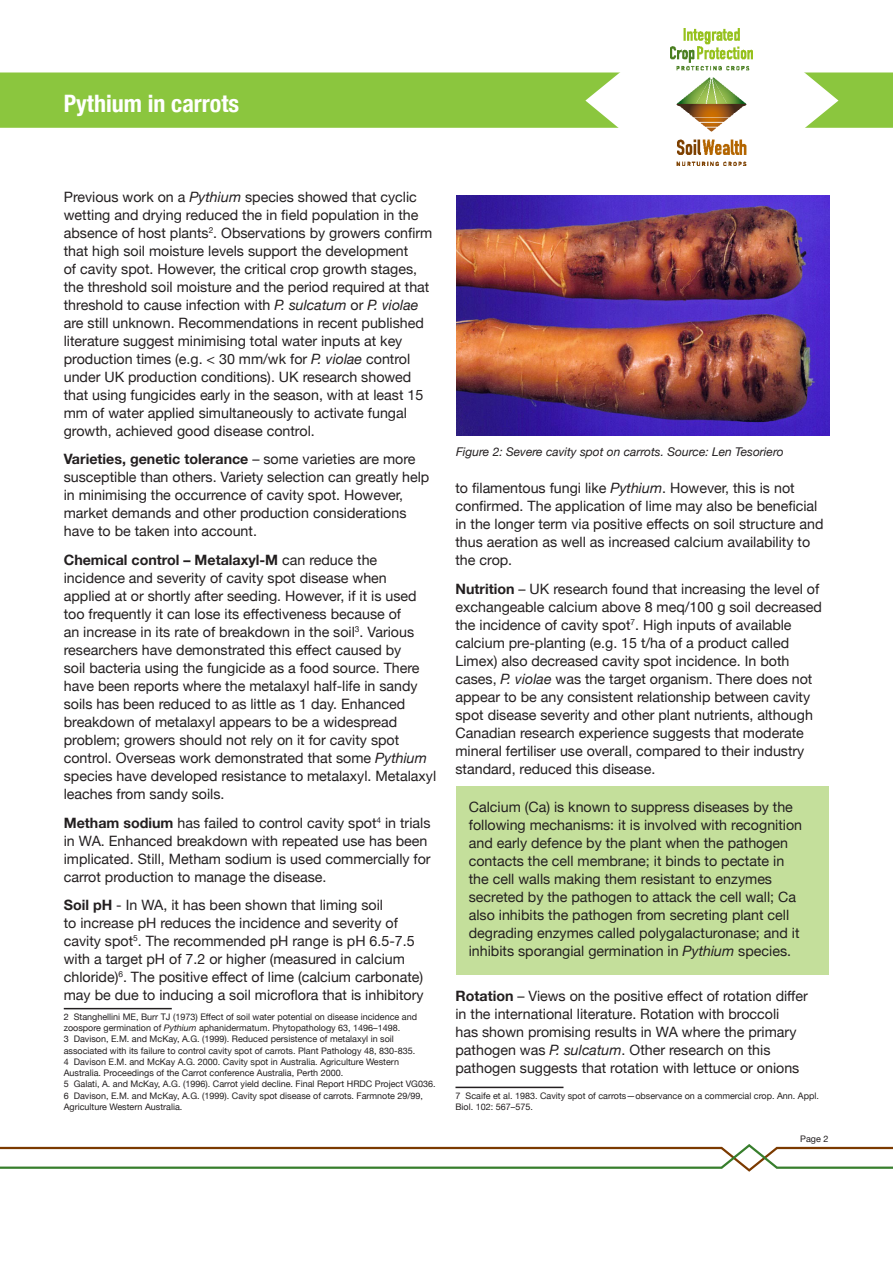
<style>
.page{position:relative;width:893px;height:1263px;background:#fff}
.page>*{position:absolute;margin:0;border:0;box-sizing:border-box;transform-origin:0 0}
.Sub_title{font:700 condensed 24px "Helvetica Neue";color:#fff}
.Body_copy{font:14.25px/18px "Helvetica Neue";color:#231f20}
.Body_copy-2{font:italic 12px "Helvetica Neue";color:#231f20}
.Body_copy-3{font:9px/11.2px "Helvetica Neue";color:#231f20}
.s1{font-style:italic}
.s2{font-weight:700}
</style>
<div class="page">
<svg style="left:0;top:1144px;width:893px;height:28px"></svg>
<div style="left:0;top:72px;width:893px;height:56px;background:#8bc63e"></div>
<svg style="left:585px;top:28px;width:253px;height:176px"></svg>
<img style="left:670px;top:29px;width:82px;height:136px">
<hr style="left:64px;top:1008px;width:108px;height:1px;background:#231f20">
<hr style="left:455px;top:1087px;width:108px;height:1px;background:#231f20">
<img style="left:457px;top:196px;width:372px;height:240px">
<div style="left:456px;top:786px;width:372px;height:189px;background:#c4df9b"></div>
<p class="Sub_title" style="left:64px;top:84px;width:177px">Pythium in carrots</p>
<p class="Body_copy" style="left:64px;top:188px;width:370px">Previous work on a <span class="s1">Pythium</span> species showed that cyclic wetting and drying reduced the in field population in the absence of host plants<sup>2</sup>. Observations by growers confirm that high soil moisture levels support the development<br>of cavity spot. However, the critical crop growth stages, the threshold soil moisture and the period required at that threshold to cause infection with <span class="s1">P. sulcatum</span> or <span class="s1">P. violae </span>are still unknown. Recommendations in recent published literature suggest minimising total water inputs at key production times (e.g. &lt; 30 mm/wk for <span class="s1">P. violae</span> control under UK production conditions). UK research showed that using fungicides early in the season, with at least 15 mm of water applied simultaneously to activate fungal growth, achieved good disease control.</p>
<p class="Body_copy" style="left:64px;top:451px;width:367px"><span class="s2">Varieties, genetic tolerance</span> – some varieties are more susceptible than others. Variety selection can greatly help in minimising the occurrence of cavity spot. However, market demands and other production considerations have to be taken into account.</p>
<p class="Body_copy" style="left:64px;top:552px;width:374px"><span class="s2">Chemical control – Metalaxyl-M</span> can reduce the incidence and severity of cavity spot disease when applied at or shortly after seeding. However, if it is used too frequently it can lose its effectiveness because of<br>an increase in its rate of breakdown in the soil<sup>3</sup>. Various researchers have demonstrated this effect caused by<br>soil bacteria using the fungicide as a food source. There have been reports where the metalaxyl half-life in sandy soils has been reduced to as little as 1 day. Enhanced breakdown of metalaxyl appears to be a widespread problem; growers should not rely on it for cavity spot control. Overseas work demonstrated that some <span class="s1">Pythium </span>species have developed resistance to metalaxyl. Metalaxyl leaches from sandy soils.</p>
<p class="Body_copy" style="left:64px;top:814px;width:368px"><span class="s2">Metham sodium</span> has failed to control cavity spot<sup>4</sup> in trials in WA. Enhanced breakdown with repeated use has been implicated. Still, Metham sodium is used commercially for carrot production to manage the disease.</p>
<p class="Body_copy" style="left:64px;top:897px;width:361px"><span class="s2">Soil pH</span> - In WA, it has been shown that liming soil<br>to increase pH reduces the incidence and severity of cavity spot<sup>5</sup>. The recommended pH range is pH 6.5-7.5 with a target pH of 7.2 or higher (measured in calcium chloride)<sup>6</sup>. The positive effect of lime (calcium carbonate) may be due to inducing a soil microflora that is inhibitory</p>
<p class="Body_copy-3" style="left:64px;top:1011px;width:355px">2 Stanghellini ME, Burr TJ (1973) Effect of soil water potential on disease incidence and zoospore germination of <span class="s1">Pythium</span> aphanidermatum. Phytopathology 63, 1496–1498.</p>
<p class="Body_copy-3" style="left:64px;top:1034px;width:353px">3 Davison, E.M. and McKay, A.G. (1999). Reduced persistence of metalaxyl in soil associated with its failure to control cavity spot of carrots. Plant Pathology 48, 830-835.</p>
<p class="Body_copy-3" style="left:64px;top:1056px;width:337px">4 Davison E.M. and McKay A.G. 2000. Cavity spot in Australia. Agriculture Western<br>Australia. Proceedings of the Carrot conference Australia, Perth 2000.</p>
<p class="Body_copy-3" style="left:64px;top:1079px;width:373px">5 Galati, A. and McKay, A.G. (1996). Carrot yield decline. Final Report HRDC Project VG036.</p>
<p class="Body_copy-3" style="left:64px;top:1090px;width:361px">6 Davison, E.M. and McKay, A.G. (1999). Cavity spot disease of carrots. Farmnote 29/99,<br>Agriculture Western Australia.</p>
<p class="Body_copy-2" style="left:456px;top:443px;width:329px">Figure 2: Severe cavity spot on carrots. Source: Len Tesoriero</p>
<p class="Body_copy" style="left:455px;top:480px;width:369px">to filamentous fungi like <span class="s1">Pythium</span>. However, this is not confirmed. The application of lime may also be beneficial in the longer term via positive effects on soil structure and thus aeration as well as increased calcium availability to the crop.</p>
<p class="Body_copy" style="left:455px;top:581px;width:368px"><span class="s2">Nutrition</span> – UK research found that increasing the level of exchangeable calcium above 8 meq/100 g soil decreased the incidence of cavity spot<sup>7</sup>. High inputs of available calcium pre-planting (e.g. 15 t/ha of a product called Limex) also decreased cavity spot incidence. In both cases, <span class="s1">P. violae</span> was the target organism. There does not appear to be any consistent relationship between cavity spot disease severity and other plant nutrients, although Canadian research experience suggests that moderate mineral fertiliser use overall, compared to their industry standard, reduced this disease.</p>
<p class="Body_copy" style="left:469px;top:799px;width:335px">Calcium (Ca) is known to suppress diseases by the following mechanisms: it is involved with recognition and early defence by the plant when the pathogen contacts the cell membrane; it binds to pectate in the cell walls making them resistant to enzymes secreted by the pathogen to attack the cell wall; Ca also inhibits the pathogen from secreting plant cell degrading enzymes called polygalacturonase; and it inhibits sporangial germination in <span class="s1">Pythium</span> species.</p>
<p class="Body_copy" style="left:455px;top:987px;width:354px"><span class="s2">Rotation</span> – Views on the positive effect of rotation differ in the international literature. Rotation with broccoli<br>has shown promising results in WA where the primary pathogen was <span class="s1">P. sulcatum</span>. Other research on this pathogen suggests that rotation with lettuce or onions</p>
<p class="Body_copy-3" style="left:455px;top:1090px;width:365px">7 Scaife et al. 1983. Cavity spot of carrots—observance on a commercial crop. Ann. Appl.<br>Biol. 102: 567–575.</p>
<p class="Body_copy-3" style="left:800px;top:1134px;width:30px">Page 2</p>
</div>
